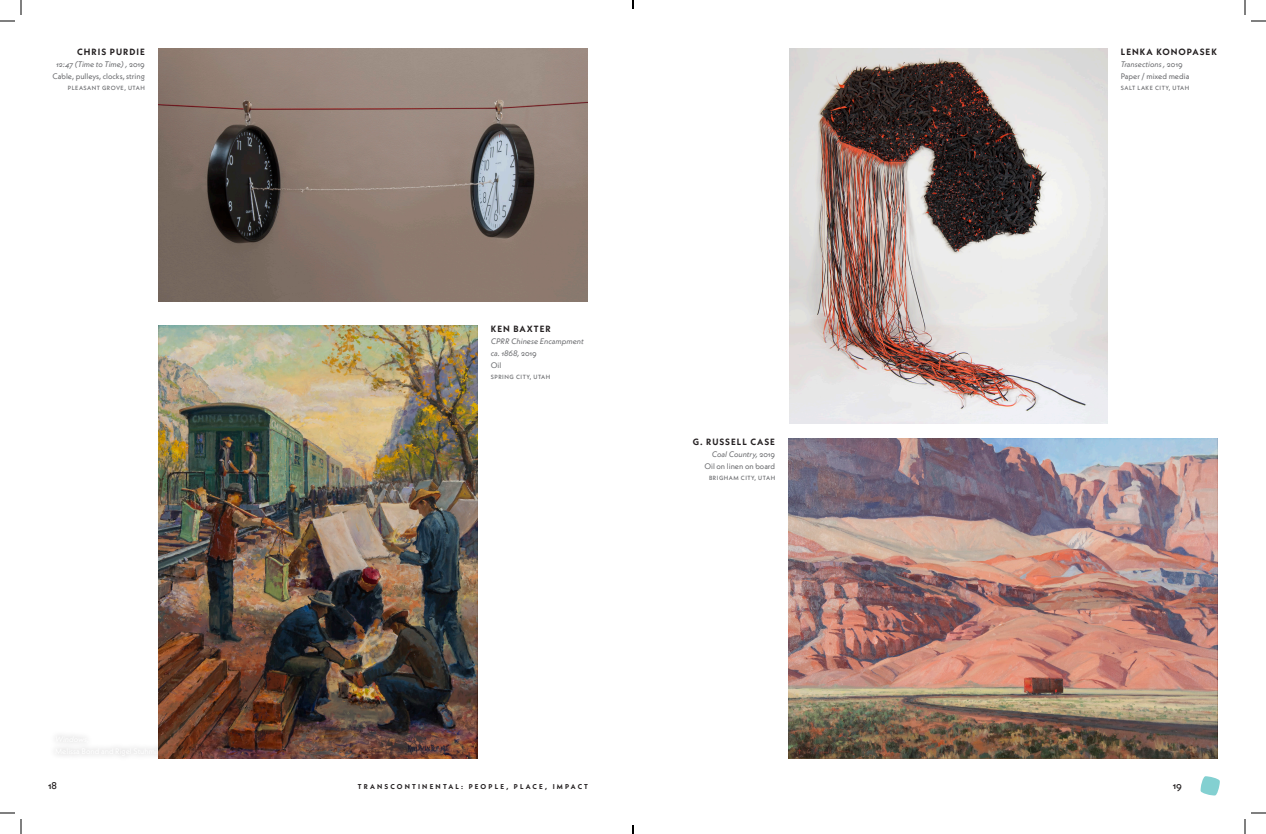
<style>
.page{position:relative;width:1266px;height:834px;background:#fff}
.page>*{position:absolute;margin:0;border:0;box-sizing:border-box;transform-origin:0 0}
.t1{font:500 10px "Neue Kabel";color:#231f20}
.t2{font:700 9px "Neue Kabel";letter-spacing:.11em;color:#231f20}
.t3{font:italic 8px/12px "Neue Kabel";color:#6c6d70}
.t4{font:8px "Neue Kabel";color:#6c6d70}
.t5{font:700 7px "Neue Kabel";letter-spacing:.31em;color:#231f20}
.t6{font:500 6px "Neue Kabel";letter-spacing:.085em;color:#6c6d70}
.s1{font-style:normal}
</style>
<div class="page">
<div style="left:50px;top:730px;width:123px;height:32px;background:#231f20;opacity:.35"></div>
<svg style="left:1200px;top:776px;width:20px;height:20px"></svg>
<img style="left:158px;top:48px;width:430px;height:253px">
<img style="left:159px;top:325px;width:318px;height:434px">
<img style="left:789px;top:48px;width:318px;height:376px">
<img style="left:789px;top:438px;width:429px;height:321px">
<svg style="left:0;top:0;width:22px;height:22px"></svg>
<svg style="left:0;top:812px;width:22px;height:22px"></svg>
<svg style="left:1244px;top:0;width:22px;height:22px"></svg>
<svg style="left:1244px;top:812px;width:22px;height:22px"></svg>
<svg style="left:632px;top:0;width:2px;height:9px"></svg>
<svg style="left:632px;top:825px;width:2px;height:9px"></svg>
<p class="t2" style="left:77px;top:46px;width:69px">CHRIS PURDIE</p>
<p class="t3" style="left:56px;top:58px;width:90px">12:47 (Time to Time) , <span class="s1">2019</span></p>
<p class="t4" style="left:53px;top:71px;width:94px">Cable, pulleys, clocks, string</p>
<p class="t6" style="left:68px;top:84px;width:79px">PLEASANT GROVE, UTAH</p>
<p class="t2" style="left:491px;top:323px;width:62px">KEN BAXTER</p>
<p class="t3" style="left:491px;top:335px;width:95px">CPRR Chinese Encampment ca. 1868, <span class="s1">2019</span></p>
<p class="t4" style="left:491px;top:360px;width:12px">Oil</p>
<p class="t6" style="left:491px;top:373px;width:61px">SPRING CITY, UTAH</p>
<p class="t2" style="left:693px;top:436px;width:84px">G. RUSSELL CASE</p>
<p class="t3" style="left:712px;top:448px;width:65px">Coal Country, <span class="s1">2019</span></p>
<p class="t4" style="left:704px;top:461px;width:72px">Oil on linen on board</p>
<p class="t6" style="left:709px;top:474px;width:68px">BRIGHAM CITY, UTAH</p>
<p class="t2" style="left:1121px;top:46px;width:98px">LENKA KONOPASEK</p>
<p class="t3" style="left:1121px;top:58px;width:63px">Transections , <span class="s1">2019</span></p>
<p class="t4" style="left:1121px;top:71px;width:70px">Paper / mixed media</p>
<p class="t6" style="left:1121px;top:84px;width:70px">SALT LAKE CITY, UTAH</p>
<p class="t1" style="left:48px;top:779px;width:10px">18</p>
<p class="t5" style="left:358px;top:782px;width:232px">TRANSCONTINENTAL: PEOPLE, PLACE, IMPACT</p>
<p class="t1" style="left:1173px;top:779px;width:11px">19</p>
</div>
